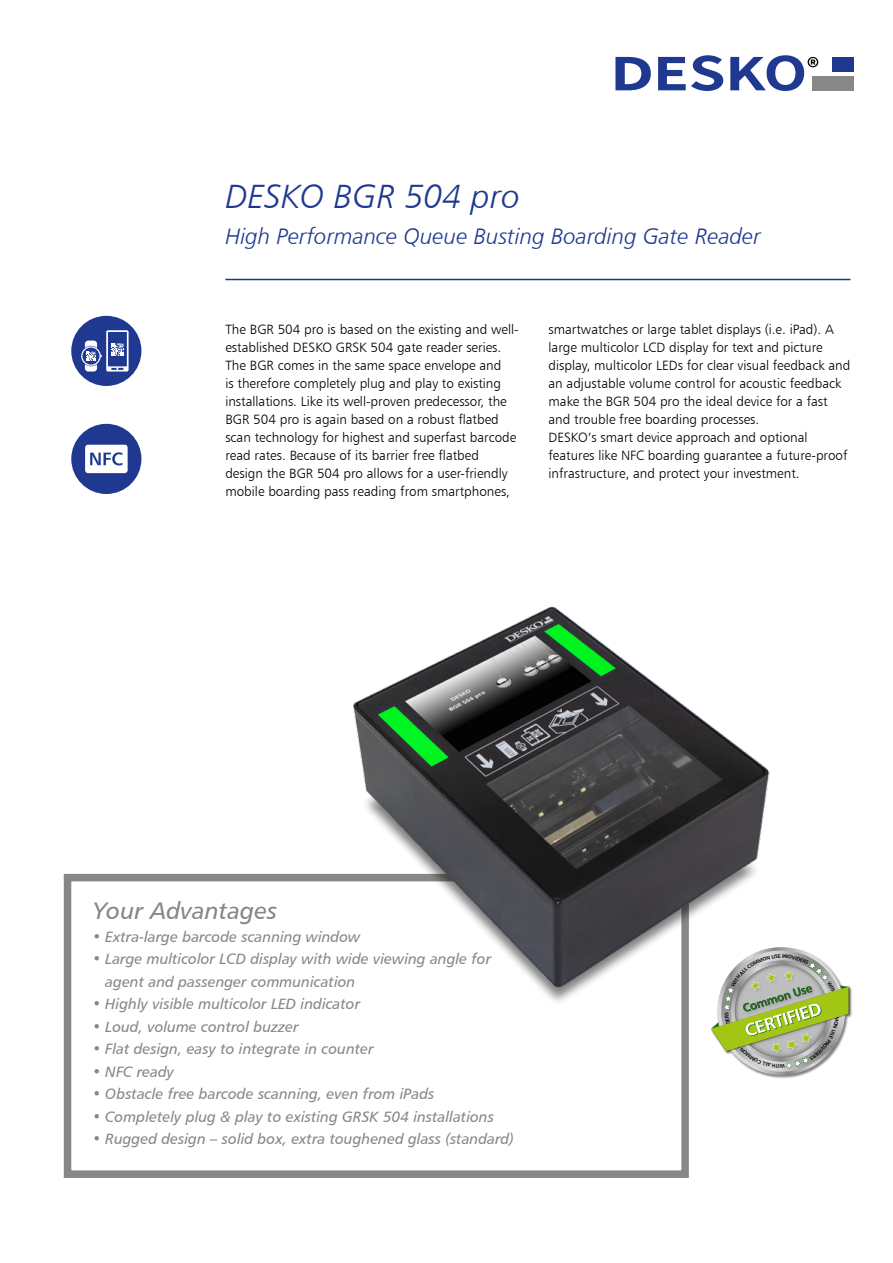
<style>
.page{position:relative;width:893px;height:1263px;background:#fff}
.page>*{position:absolute;margin:0;border:0;box-sizing:border-box;transform-origin:0 0}
.t1{font:33.75px "Humanist 777 BT Light Italic B";color:#1e398f}
.t2{font:24px "Humanist 777 BT Italic B";color:#878786}
.t3{font:22.5px "Humanist 777 BT Light Italic B";color:#1e398f}
.t4{font:15px/22.5px "Humanist 777 BT Italic B";color:#878786}
.t5{font:13.5px/18px "Humanist 777 BT Light B";color:#000}
</style>
<div class="page">
<svg style="left:615px;top:57px;width:36px;height:33px"></svg>
<svg style="left:658px;top:55px;width:65px;height:36px"></svg>
<svg style="left:730px;top:55px;width:88px;height:36px"></svg>
<div style="left:832px;top:57px;width:22px;height:14px;background:#1e398f"></div>
<div style="left:812px;top:76px;width:42px;height:14px;background:#878786"></div>
<div style="left:71px;top:424px;width:70px;height:70px;background:#1e398f;border-radius:50%"></div>
<svg style="left:85px;top:445px;width:43px;height:28px"></svg>
<div style="left:71px;top:316px;width:70px;height:70px;background:#1e398f;border-radius:50%"></div>
<svg style="left:81px;top:330px;width:48px;height:41px"></svg>
<hr style="left:225px;top:279px;width:625px;height:1px;background:#1e398f">
<div style="left:64px;top:874px;width:625px;height:304px;border:8px solid #878786"></div>
<div style="left:361px;top:766px;width:400px;height:240px;background:#fff"></div>
<img style="left:338px;top:606px;width:432px;height:393px">
<div style="left:710px;top:947px;width:143px;height:131px;background:#000;opacity:.5"></div>
<img style="left:710px;top:986px;width:140px;height:67px">
<svg style="left:711px;top:947px;width:137px;height:128px"></svg>
<h1 class="t1" style="left:225px;top:175px;width:296px">DESKO BGR 504 pro</h1>
<h3 class="t3" style="left:225px;top:222px;width:537px">High Performance Queue Busting Boarding Gate Reader</h3>
<p class="t5" style="left:225px;top:320px;width:295px">The BGR 504 pro is based on the existing and well&shy;established DESKO GRSK 504 gate reader series.<br>The BGR comes in the same space envelope and<br>is therefore completely plug and play to existing installations. Like its well-proven predecessor, the BGR 504 pro is again based on a robust flatbed scan technology for highest and superfast barcode read rates. Because of its barrier free flatbed design the BGR 504 pro allows for a user-friendly mobile boarding pass reading from smartphones,</p>
<p class="t5" style="left:549px;top:320px;width:303px">smartwatches or large tablet displays (i.e. iPad). A large multicolor LCD display for text and picture display, multicolor LEDs for clear visual feedback and an adjustable volume control for acoustic feedback make the BGR 504 pro the ideal device for a fast and trouble free boarding processes.<br>DESKO‘s smart device approach and optional features like NFC boarding guarantee a future-proof infrastructure, and protect your investment.</p>
<h2 class="t2" style="left:93px;top:896px;width:186px">Your Advantages</h2>
<p class="t4" style="left:93px;top:925px;width:269px">• Extra-large barcode scanning window</p>
<p class="t4" style="left:105px;top:947px;width:387px;text-indent:-13px">• Large multicolor LCD display with wide viewing angle for agent and passenger communication</p>
<p class="t4" style="left:93px;top:992px;width:269px">• Highly visible multicolor LED indicator</p>
<p class="t4" style="left:93px;top:1015px;width:207px">• Loud, volume control buzzer</p>
<p class="t4" style="left:93px;top:1037px;width:283px">• Flat design, easy to integrate in counter</p>
<p class="t4" style="left:93px;top:1060px;width:83px">• NFC ready</p>
<p class="t4" style="left:93px;top:1082px;width:344px">• Obstacle free barcode scanning, even from iPads</p>
<p class="t4" style="left:93px;top:1105px;width:403px">• Completely plug &amp; play to existing GRSK 504 installations</p>
<p class="t4" style="left:93px;top:1127px;width:423px">• Rugged design – solid box, extra toughened glass (standard)</p>
</div>
